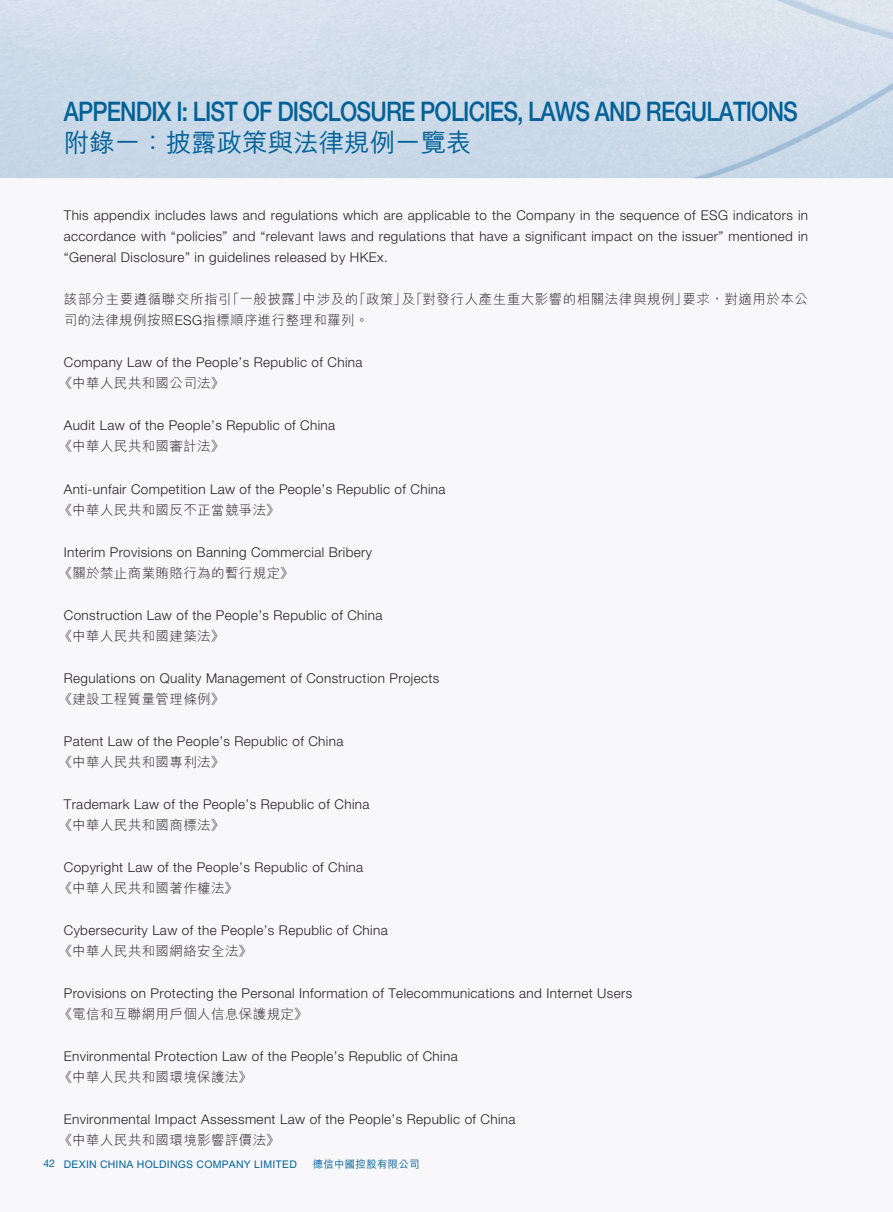
<style>
.page{position:relative;width:893px;height:1212px;background:#fff}
.page>*{position:absolute;margin:0;border:0;box-sizing:border-box;transform-origin:0 0}
.t1{font:500 27px "Helvetica Neue LT Std";letter-spacing:-.035em;color:#006198;scale:.84 1}
.t2{font:500 25.5px "M Hei HK";color:#006198}
.t3{font:300 13.5px/21px "Helvetica Neue LT Std";letter-spacing:.03em;color:#231f20;text-align:justify}
.t4{font:300 13.5px/21px "M Hei HK";letter-spacing:.03em;color:#231f20}
.t5{font:500 10.5px "M Hei HK";letter-spacing:.02em;color:#006198}
.s1{font-family:"Helvetica Neue LT Std"}
.s2{font-family:"Helvetica Neue LT Std";font-weight:400}
</style>
<div class="page">
<img style="left:0;top:0;width:893px;height:180px">
<h1 class="t1" style="left:64px;top:95px;width:876px">APPENDIX I: LIST OF DISCLOSURE POLICIES, LAWS AND REGULATIONS</h1>
<h2 class="t2" style="left:64px;top:124px;width:410px">附錄一：披露政策與法律規例一覽表</h2>
<p class="t3" style="left:64px;top:205px;width:746px">This appendix includes laws and regulations which are applicable to the Company in the sequence of ESG indicators in accordance with “policies” and “relevant laws and regulations that have a significant impact on the issuer” mentioned in “General Disclosure” in guidelines released by HKEx.</p>
<p class="t4" style="left:64px;top:288px;width:746px">該部分主要遵循聯交所指引「一般披露」中涉及的「政策」及「對發行人產生重大影響的相關法律與規例」要求，對適用於本公司的法律規例按照<span class="s1">ESG</span>指標順序進行整理和羅列。</p>
<p class="t3" style="left:64px;top:352px;width:300px">Company Law of the People’s Republic of China</p>
<p class="t4" style="left:59px;top:372px;width:166px">《中華人民共和國公司法》</p>
<p class="t3" style="left:64px;top:415px;width:273px">Audit Law of the People’s Republic of China</p>
<p class="t4" style="left:59px;top:435px;width:166px">《中華人民共和國審計法》</p>
<p class="t3" style="left:64px;top:478px;width:383px">Anti-unfair Competition Law of the People’s Republic of China</p>
<p class="t4" style="left:59px;top:498px;width:222px">《中華人民共和國反不正當競爭法》</p>
<p class="t3" style="left:64px;top:541px;width:310px">Interim Provisions on Banning Commercial Bribery</p>
<p class="t4" style="left:59px;top:561px;width:236px">《關於禁止商業賄賂行為的暫行規定》</p>
<p class="t3" style="left:64px;top:604px;width:320px">Construction Law of the People’s Republic of China</p>
<p class="t4" style="left:59px;top:624px;width:166px">《中華人民共和國建築法》</p>
<p class="t3" style="left:64px;top:667px;width:377px">Regulations on Quality Management of Construction Projects</p>
<p class="t4" style="left:59px;top:687px;width:166px">《建設工程質量管理條例》</p>
<p class="t3" style="left:64px;top:730px;width:281px">Patent Law of the People’s Republic of China</p>
<p class="t4" style="left:59px;top:750px;width:166px">《中華人民共和國專利法》</p>
<p class="t3" style="left:64px;top:793px;width:307px">Trademark Law of the People’s Republic of China</p>
<p class="t4" style="left:59px;top:813px;width:166px">《中華人民共和國商標法》</p>
<p class="t3" style="left:64px;top:856px;width:301px">Copyright Law of the People’s Republic of China</p>
<p class="t4" style="left:59px;top:876px;width:180px">《中華人民共和國著作權法》</p>
<p class="t3" style="left:64px;top:919px;width:325px">Cybersecurity Law of the People’s Republic of China</p>
<p class="t4" style="left:59px;top:939px;width:194px">《中華人民共和國網絡安全法》</p>
<p class="t3" style="left:64px;top:982px;width:570px">Provisions on Protecting the Personal Information of Telecommunications and Internet Users</p>
<p class="t4" style="left:59px;top:1003px;width:249px">《電信和互聯網用戶個人信息保護規定》</p>
<p class="t3" style="left:64px;top:1045px;width:395px">Environmental Protection Law of the People’s Republic of China</p>
<p class="t4" style="left:59px;top:1066px;width:194px">《中華人民共和國環境保護法》</p>
<p class="t3" style="left:64px;top:1108px;width:453px">Environmental Impact Assessment Law of the People’s Republic of China</p>
<p class="t4" style="left:59px;top:1129px;width:222px">《中華人民共和國環境影響評價法》</p>
<p class="t5" style="left:43px;top:1156px;width:255px"><span class="s2">42</span> DEXIN CHINA HOLDINGS COMPANY LIMITED</p>
<p class="t5" style="left:313px;top:1156px;width:108px">德信中國控股有限公司</p>
</div>
